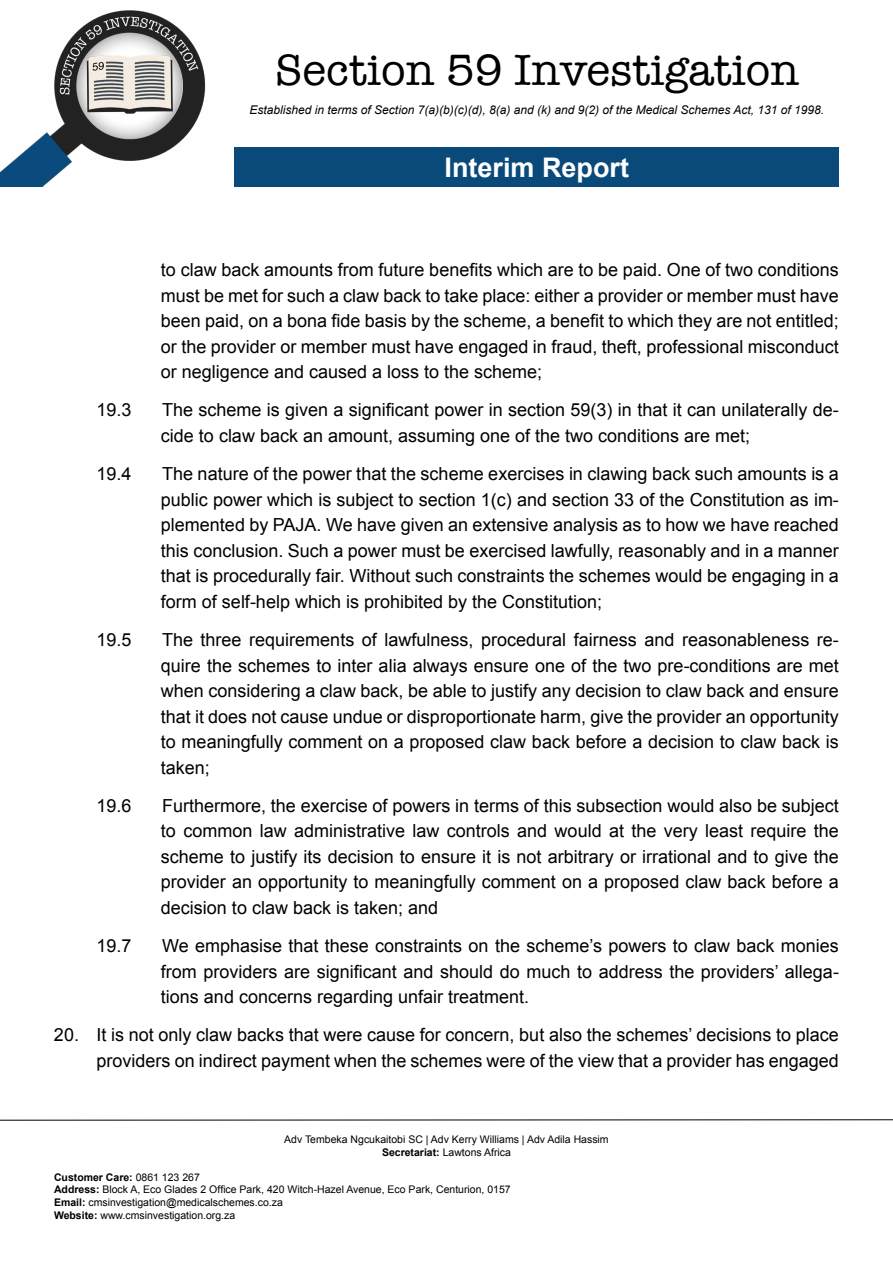
<style>
.page{position:relative;width:893px;height:1263px;background:#fff}
.page>*{position:absolute;margin:0;border:0;box-sizing:border-box;transform-origin:0 0}
.t1{font:45px "American Typewriter";color:#000}
.t2{font:700 27px "Arial";color:#fff}
.t3{font:18px/25.5px "Arial";color:#000;text-align:justify}
.t4{font:italic 12px "Arial";color:#000}
.t5{font:10.5px/12.6px "Arial";color:#000;text-align:center}
.s1{font-weight:700}
</style>
<div class="page">
<hr style="left:0;top:1119px;width:893px;height:1px;background:#000">
<img style="left:0;top:10px;width:206px;height:176px">
<div style="left:235px;top:147px;width:604px;height:39px;background:#094a7b"></div>
<h1 class="t1" style="left:275px;top:36px;width:526px">Section 59 Investigation</h1>
<p class="t4" style="left:250px;top:102px;width:576px">Established in terms of Section 7(a)(b)(c)(d), 8(a) and (k) and 9(2) of the Medical Schemes Act, 131 of 1998.</p>
<h2 class="t2" style="left:445px;top:149px;width:186px">Interim Report</h2>
<p class="t3" style="left:161px;top:257px;width:679px">to claw back amounts from future benefits which are to be paid. One of two conditions must be met for such a claw back to take place: either a provider or member must have been paid, on a bona fide basis by the scheme, a benefit to which they are not entitled; or the provider or member must have engaged in fraud, theft, professional misconduct or negligence and caused a loss to the scheme;</p>
<p class="t3" style="left:97px;top:398px;width:37px">19.3</p>
<p class="t3" style="left:161px;top:398px;width:679px">The scheme is given a significant power in section 59(3) in that it can unilaterally de&shy;cide to claw back an amount, assuming one of the two conditions are met;</p>
<p class="t3" style="left:97px;top:461px;width:37px">19.4</p>
<p class="t3" style="left:161px;top:461px;width:679px">The nature of the power that the scheme exercises in clawing back such amounts is a public power which is subject to section 1(c) and section 33 of the Constitution as im&shy;plemented by PAJA. We have given an extensive analysis as to how we have reached this conclusion. Such a power must be exercised lawfully, reasonably and in a manner that is procedurally fair. Without such constraints the schemes would be engaging in a form of self-help which is prohibited by the Constitution;</p>
<p class="t3" style="left:97px;top:627px;width:37px">19.5</p>
<p class="t3" style="left:161px;top:627px;width:679px">The three requirements of lawfulness, procedural fairness and reasonableness re&shy;quire the schemes to inter alia always ensure one of the two pre-conditions are met when considering a claw back, be able to justify any decision to claw back and ensure that it does not cause undue or disproportionate harm, give the provider an opportunity to meaningfully comment on a proposed claw back before a decision to claw back is taken;</p>
<p class="t3" style="left:97px;top:793px;width:37px">19.6</p>
<p class="t3" style="left:161px;top:793px;width:679px">Furthermore, the exercise of powers in terms of this subsection would also be subject to common law administrative law controls and would at the very least require the scheme to justify its decision to ensure it is not arbitrary or irrational and to give the provider an opportunity to meaningfully comment on a proposed claw back before a decision to claw back is taken; and</p>
<p class="t3" style="left:97px;top:933px;width:37px">19.7</p>
<p class="t3" style="left:161px;top:933px;width:679px">We emphasise that these constraints on the scheme’s powers to claw back monies from providers are significant and should do much to address the providers’ allega&shy;tions and concerns regarding unfair treatment.</p>
<p class="t3" style="left:54px;top:1022px;width:786px;text-align:right">20. It is not only claw backs that were cause for concern, but also the schemes’ decisions to place providers on indirect payment when the schemes were of the view that a provider has engaged</p>
<p class="t5" style="left:284px;top:1133px;width:326px">Adv Tembeka Ngcukaitobi SC | Adv Kerry Williams | Adv Adila Hassim<br><span class="s1">Secretariat:</span> Lawtons Africa</p>
<p class="t5" style="left:54px;top:1171px;width:458px;text-align:left"><span class="s1">Customer Care:</span> 0861 123 267<br><span class="s1">Address:</span> Block A, Eco Glades 2 Office Park, 420 Witch-Hazel Avenue, Eco Park, Centurion, 0157<br><span class="s1">Email:</span> cmsinvestigation@medicalschemes.co.za<br><span class="s1">Website:</span> www.cmsinvestigation.org.za</p>
</div>
